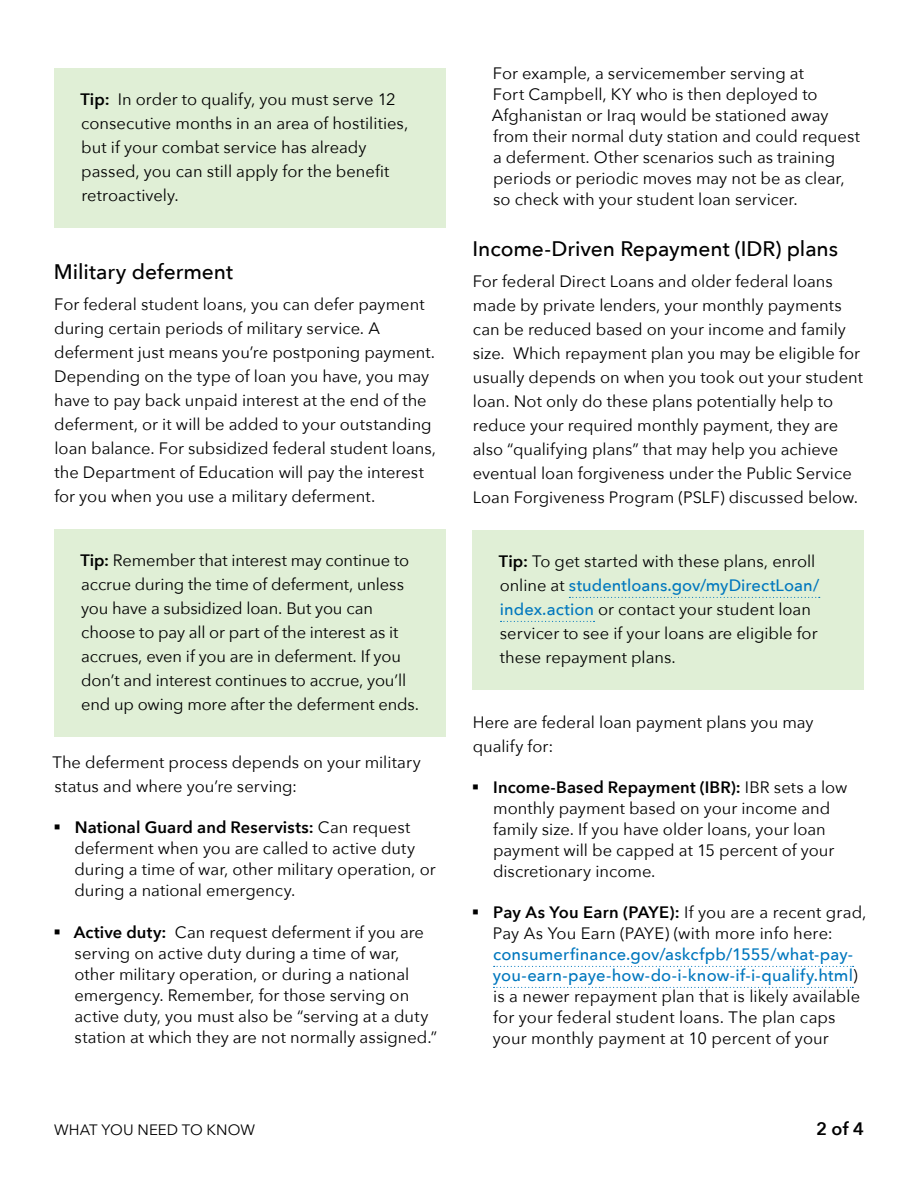
<style>
.page{position:relative;width:918px;height:1188px;background:#fff}
.page>*{position:absolute;margin:0;border:0;box-sizing:border-box;transform-origin:0 0}
.regular{font:500 21px "Avenir Next";letter-spacing:-.005em;color:#000}
.paragraph{font:600 18px "Avenir Next";color:#000}
.paragraph-2{font:16.5px/24px "Avenir Next";color:#000}
.paragraph-3{font:15px "Avenir Next";letter-spacing:.005em;color:#000}
.s1{font-weight:600}
.s2{font-weight:500;color:#0077be}
</style>
<div class="page">
<div style="left:54px;top:68px;width:392px;height:159px;background:#e0efd6"></div>
<div style="left:54px;top:530px;width:392px;height:207px;background:#e0efd6"></div>
<div style="left:472px;top:531px;width:392px;height:159px;background:#e0efd6"></div>
<svg style="left:569px;top:597px;width:251px;height:1px"></svg>
<svg style="left:501px;top:621px;width:94px;height:1px"></svg>
<svg style="left:494px;top:966px;width:360px;height:1px"></svg>
<svg style="left:493px;top:987px;width:360px;height:1px"></svg>
<p class="paragraph-2" style="left:80px;top:87px;width:329px"><span class="s1">Tip:</span> In order to qualify, you must serve 12 consecutive months in an area of hostilities, but if your combat service has already passed, you can still apply for the benefit retroactively.</p>
<p class="regular" style="left:54px;top:254px;width:181px">Military deferment</p>
<p class="paragraph-2" style="left:54px;top:291px;width:383px">For federal student loans, you can defer payment during certain periods of military service. A deferment just means you’re postponing payment.<br>Depending on the type of loan you have, you may have to pay back unpaid interest at the end of the deferment, or it will be added to your outstanding loan balance. For subsidized federal student loans, the Department of Education will pay the interest for you when you use a military deferment.</p>
<p class="paragraph-2" style="left:80px;top:548px;width:340px"><span class="s1">Tip:</span> Remember that interest may continue to accrue during the time of deferment, unless you have a subsidized loan. But you can choose to pay all or part of the interest as it accrues, even if you are in deferment. If you don’t and interest continues to accrue, you’ll end up owing more after the deferment ends.</p>
<p class="paragraph-2" style="left:52px;top:750px;width:370px">The deferment process depends on your military status and where you’re serving:</p>
<p class="paragraph-2" style="left:75px;top:816px;width:363px;line-height:21px;text-indent:-21px">▪ <span class="s1">National Guard and Reservists:</span> Can request deferment when you are called to active duty during a time of war, other military operation, or during a national emergency.</p>
<p class="paragraph-2" style="left:75px;top:921px;width:364px;line-height:21px;text-indent:-21px">▪ <span class="s1">Active duty:</span> Can request deferment if you are serving on active duty during a time of war, other military operation, or during a national emergency. Remember, for those serving on active duty, you must also be “serving at a duty station at which they are not normally assigned.”</p>
<p class="paragraph-2" style="left:492px;top:62px;width:370px;line-height:21px">For example, a servicemember serving at<br>Fort Campbell, KY who is then deployed to Afghanistan or Iraq would be stationed away from their normal duty station and could request a deferment. Other scenarios such as training periods or periodic moves may not be as clear, so check with your student loan servicer.</p>
<p class="regular" style="left:473px;top:231px;width:367px">Income-Driven Repayment (IDR) plans</p>
<p class="paragraph-2" style="left:473px;top:268px;width:392px">For federal Direct Loans and older federal loans made by private lenders, your monthly payments can be reduced based on your income and family size. Which repayment plan you may be eligible for usually depends on when you took out your student loan. Not only do these plans potentially help to reduce your required monthly payment, they are also “qualifying plans” that may help you achieve eventual loan forgiveness under the Public Service Loan Forgiveness Program (PSLF) discussed below.</p>
<p class="paragraph-2" style="left:499px;top:549px;width:322px"><span class="s1">Tip:</span> To get started with these plans, enroll online at <span class="s2">studentloans.gov/myDirectLoan/ index.action</span> or contact your student loan servicer to see if your loans are eligible for these repayment plans.</p>
<p class="paragraph-2" style="left:473px;top:709px;width:342px">Here are federal loan payment plans you may qualify for:</p>
<p class="paragraph-2" style="left:493px;top:776px;width:356px;line-height:21px;text-indent:-21px">▪ <span class="s1">Income-Based Repayment (IBR):</span> IBR sets a low monthly payment based on your income and family size. If you have older loans, your loan payment will be capped at 15 percent of your discretionary income.</p>
<p class="paragraph-2" style="left:493px;top:901px;width:375px;line-height:21px;text-indent:-21px">▪ <span class="s1">Pay As You Earn (PAYE):</span> If you are a recent grad, Pay As You Earn (PAYE) (with more info here: <span class="s2">consumerfinance.gov/askcfpb/1555/what-pay&shy;you-earn-paye-how-do-i-know-if-i-qualify.html</span>) is a newer repayment plan that is likely available for your federal student loans. The plan caps your monthly payment at 10 percent of your</p>
<p class="paragraph-3" style="left:54px;top:1117px;width:203px">WHAT YOU NEED TO KNOW</p>
<p class="paragraph" style="left:816px;top:1113px;width:49px">2 of 4</p>
</div>
